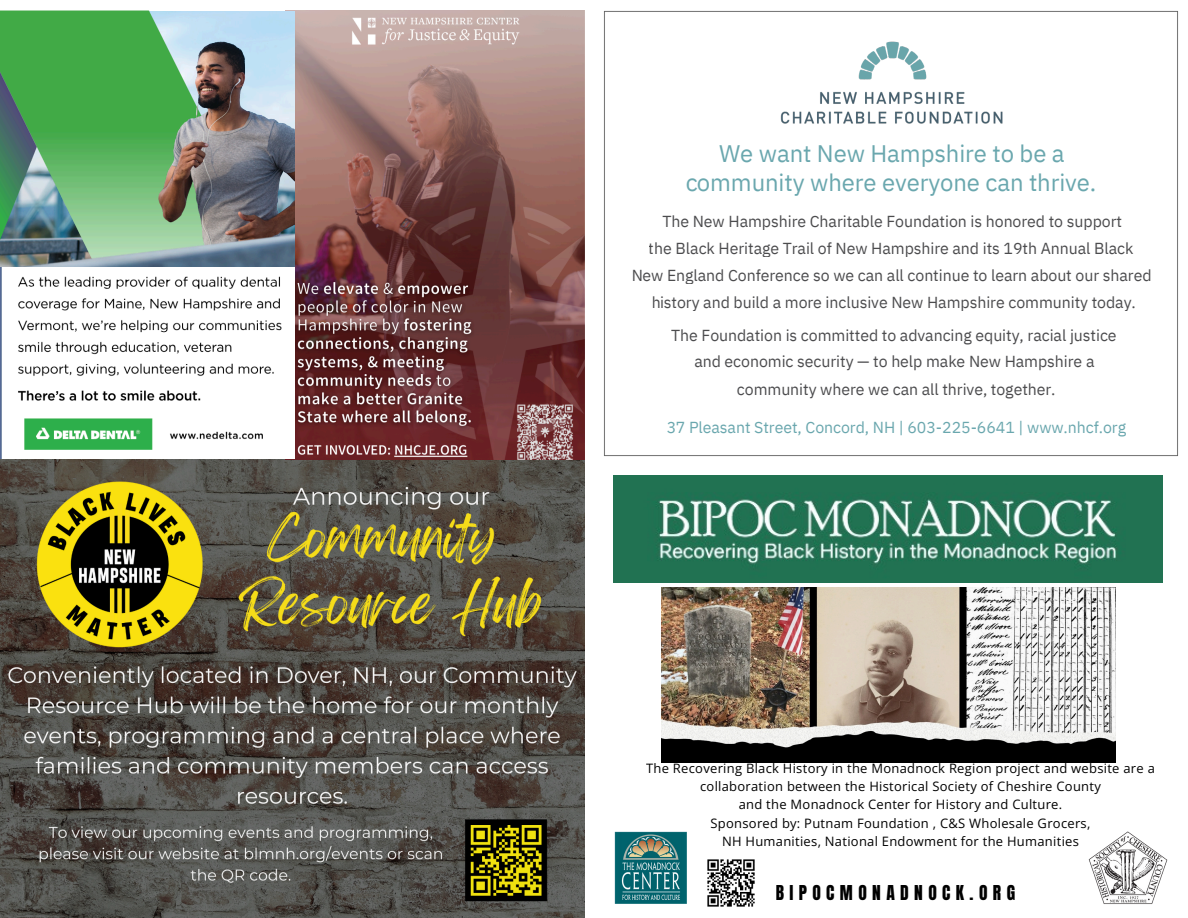
<style>
.page{position:relative;width:1188px;height:918px;background:#fff}
.page>*{position:absolute;margin:0;border:0;box-sizing:border-box;transform-origin:0 0}
.t1{font:23.85px/28.7px "IBM Plex Sans";letter-spacing:-.005em;color:#6aa7ae;text-align:center}
.t2{font:17.4px "Anton";letter-spacing:.31em;color:#000}
.t3{font:15.9px/27px "IBM Plex Sans";letter-spacing:-.005em;color:#4c4c4e;text-align:center}
.t4{font:15.9px "IBM Plex Sans";letter-spacing:-.005em;color:#6aa7ae}
.t5{font:13.05px/18.3px "Open Sans";letter-spacing:.02em;color:#000;text-align:center}
</style>
<div class="page">
<img style="left:0;top:459px;width:584px;height:459px">
<img style="left:286px;top:10px;width:298px;height:449px">
<img style="left:0;top:266px;width:294px;height:193px">
<img style="left:285px;top:11px;width:9px;height:216px">
<img style="left:0;top:10px;width:285px;height:217px">
<img style="left:0;top:227px;width:294px;height:39px">
<img style="left:661px;top:587px;width:455px;height:176px">
<img style="left:613px;top:475px;width:549px;height:108px">
<img style="left:614px;top:831px;width:73px;height:73px">
<img style="left:1088px;top:831px;width:80px;height:73px">
<img style="left:707px;top:859px;width:48px;height:48px">
<img style="left:604px;top:10px;width:574px;height:447px">
<h1 class="t1" style="left:685px;top:139px;width:413px">We want New Hampshire to be a community where everyone can thrive.</h1>
<p class="t3" style="left:631px;top:207px;width:522px">The New Hampshire Charitable Foundation is honored to support<br>the Black Heritage Trail of New Hampshire and its 19th Annual Black New England Conference so we can all continue to learn about our shared history and build a more inclusive New Hampshire community today.</p>
<p class="t3" style="left:671px;top:321px;width:447px">The Foundation is committed to advancing equity, racial justice and economic security — to help make New Hampshire a community where we can all thrive, together.</p>
<p class="t4" style="left:666px;top:417px;width:461px">37 Pleasant Street, Concord, NH | 603-225-6641 | www.nhcf.org</p>
<p class="t5" style="left:646px;top:758px;width:510px">The Recovering Black History in the Monadnock Region project and website are a collaboration between the Historical Society of Cheshire County<br>and the Monadnock Center for History and Culture.<br>Sponsored by: Putnam Foundation , C&amp;S Wholesale Grocers,<br>NH Humanities, National Endowment for the Humanities</p>
<p class="t2" style="left:776px;top:881px;width:241px">BIPOCMONADNOCK.ORG</p>
</div>
